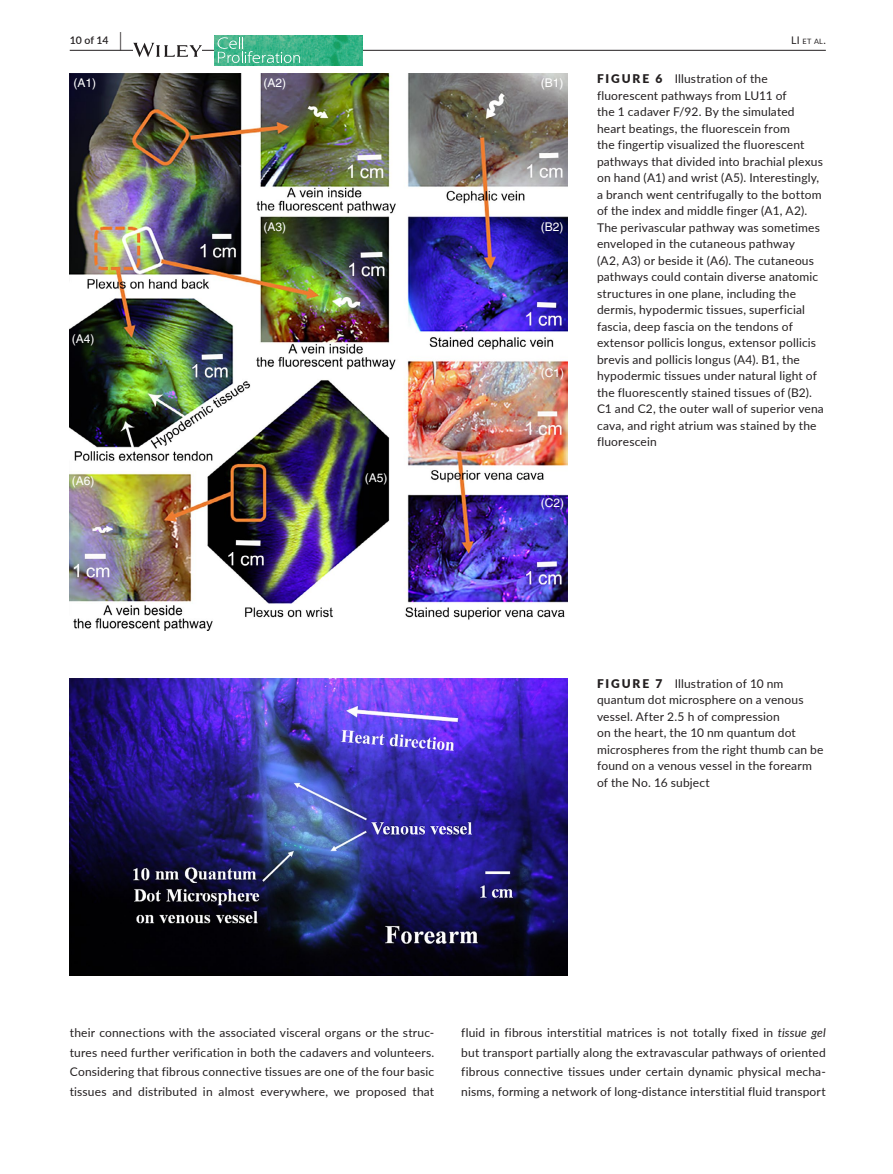
<style>
.page{position:relative;width:893px;height:1174px;background:#fff}
.page>*{position:absolute;margin:0;border:0;box-sizing:border-box;transform-origin:0 0}
.t1{font:12px/16.5px "Lato";letter-spacing:.015em;color:#231f20;text-align:justify}
.t2{font:12px "Helvetica";color:#fff}
.t3{font:600 10.5px "Lato";color:#231f20}
.t4{font:7.35px "Lato";color:#231f20}
.s1{font-size:19.5px}
.s2{font-size:10.5px}
.s3{font-weight:900}
.s4{font-style:italic}
</style>
<div class="page">
<hr style="left:70px;top:50px;width:756px;height:1px;background:#231f20">
<svg style="left:133px;top:43px;width:69px;height:14px"></svg>
<img style="left:214px;top:35px;width:149px;height:30px">
<svg style="left:218px;top:37px;width:82px;height:26px;background:#5abe99"></svg>
<img style="left:70px;top:73px;width:497px;height:557px">
<img style="left:70px;top:678px;width:497px;height:297px">
<p class="t3" style="left:70px;top:33px;width:54px">10 of 14 <span class="s1">|</span></p>
<p class="t4" style="left:791px;top:36px;width:36px"><span class="s2">LI</span> et al<span class="s2">.</span></p>
<p class="t2" style="left:74px;top:76px;width:24px">(A1)</p>
<p class="t2" style="left:264px;top:76px;width:24px">(A2)</p>
<p class="t2" style="left:541px;top:76px;width:24px">(B1)</p>
<p class="t2" style="left:72px;top:332px;width:24px">(A4)</p>
<p class="t2" style="left:72px;top:474px;width:24px">(A6)</p>
<p class="t2" style="left:264px;top:220px;width:24px">(A3)</p>
<p class="t2" style="left:365px;top:470px;width:24px">(A5)</p>
<p class="t2" style="left:541px;top:219px;width:24px">(B2)</p>
<p class="t2" style="left:541px;top:365px;width:25px">(C1)</p>
<p class="t2" style="left:541px;top:496px;width:25px">(C2)</p>
<p class="t1" style="left:597px;top:70px;width:228px;text-align:left"><span class="s3">FIGURE 6</span> Illustration of the fluorescent pathways from LU11 of<br>the 1 cadaver F/92. By the simulated heart beatings, the fluorescein from<br>the fingertip visualized the fluorescent pathways that divided into brachial plexus on hand (A1) and wrist (A5). Interestingly, a branch went centrifugally to the bottom of the index and middle finger (A1, A2).<br>The perivascular pathway was sometimes enveloped in the cutaneous pathway<br>(A2, A3) or beside it (A6). The cutaneous pathways could contain diverse anatomic structures in one plane, including the dermis, hypodermic tissues, superficial fascia, deep fascia on the tendons of extensor pollicis longus, extensor pollicis brevis and pollicis longus (A4). B1, the hypodermic tissues under natural light of the fluorescently stained tissues of (B2).<br>C1 and C2, the outer wall of superior vena cava, and right atrium was stained by the fluorescein</p>
<p class="t1" style="left:597px;top:674px;width:228px;text-align:left"><span class="s3">FIGURE 7</span> Illustration of 10 nm quantum dot microsphere on a venous vessel. After 2.5 h of compression<br>on the heart, the 10 nm quantum dot microspheres from the right thumb can be found on a venous vessel in the forearm of the No. 16 subject</p>
<p class="t1" style="left:70px;top:1022px;width:366px;line-height:19.5px">their connections with the associated visceral organs or the struc&shy;tures need further verification in both the cadavers and volunteers.<br>Considering that fibrous connective tissues are one of the four basic tissues and distributed in almost everywhere, we proposed that</p>
<p class="t1" style="left:461px;top:1022px;width:366px;line-height:19.5px">fluid in fibrous interstitial matrices is not totally fixed in <span class="s4">tissue gel </span>but transport partially along the extravascular pathways of oriented fibrous connective tissues under certain dynamic physical mecha&shy;nisms, forming a network of long‐distance interstitial fluid transport</p>
</div>
